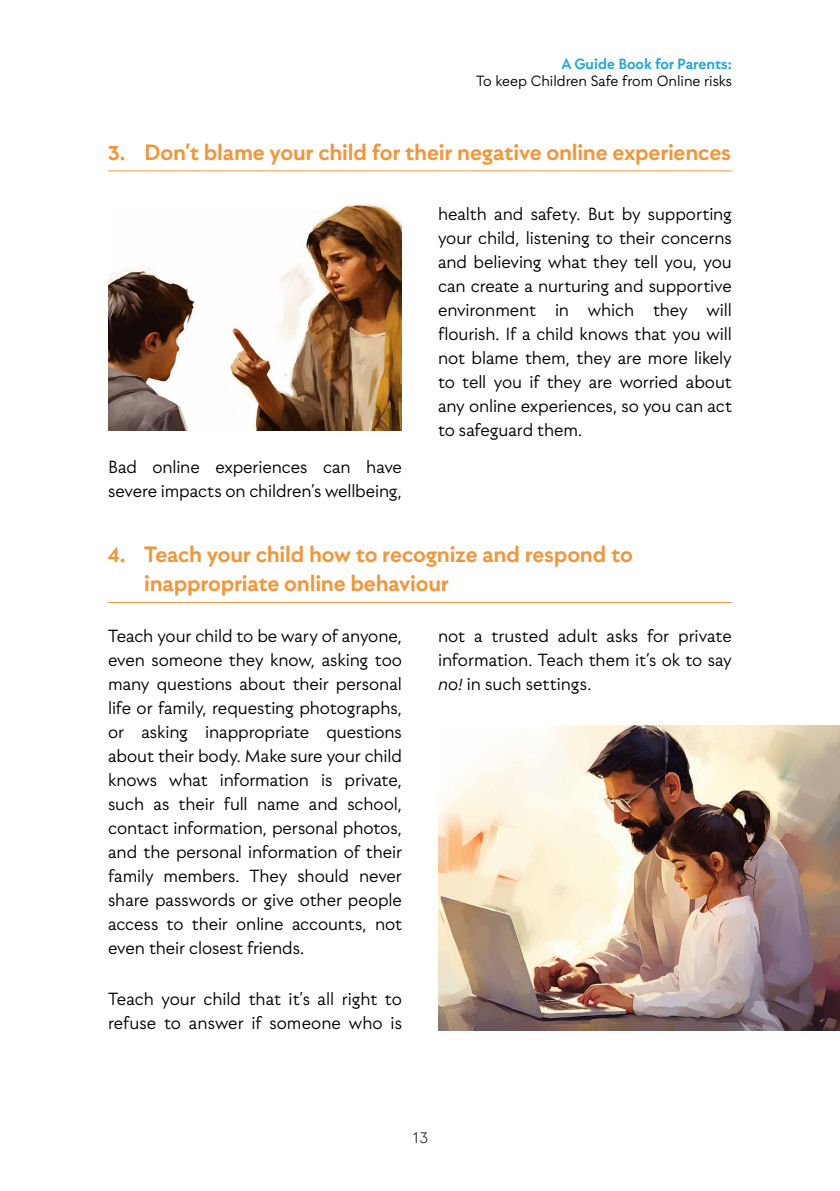
<style>
.page{position:relative;width:840px;height:1191px;background:#fff}
.page>*{position:absolute;margin:0;border:0;box-sizing:border-box;transform-origin:0 0}
.t1{font:700 24px/28.8px "Utily";letter-spacing:-.005em;color:#f2963b}
.t2{font:19px/24px "Utily";letter-spacing:-.005em;color:#000;text-align:justify}
.t3{font:300 18px "Utily";color:#000}
.t4{font:16px "Utily";color:#000}
.t5{font:700 16px "Utily";color:#24a6d8}
.s1{font-style:italic}
</style>
<div class="page">
<hr style="left:108px;top:170px;width:623px;height:1px;background:#f2963b">
<img style="left:108px;top:204px;width:294px;height:226px">
<hr style="left:108px;top:602px;width:623px;height:1px;background:#f2963b">
<img style="left:438px;top:725px;width:401px;height:305px">
<p class="t5" style="left:561px;top:54px;width:172px">A Guide Book for Parents:</p>
<p class="t4" style="left:476px;top:71px;width:257px">To keep Children Safe from Online risks</p>
<p class="t1" style="left:108px;top:137px;width:624px">3. Don’t blame your child for their negative online experiences</p>
<p class="t2" style="left:108px;top:455px;width:295px">Bad online experiences can have severe impacts on children’s wellbeing,</p>
<p class="t2" style="left:438px;top:201px;width:295px">health and safety. But by supporting your child, listening to their concerns and believing what they tell you, you can create a nurturing and supportive environment in which they will flourish. If a child knows that you will not blame them, they are more likely to tell you if they are worried about any online experiences, so you can act to safeguard them.</p>
<p class="t1" style="left:144px;top:540px;width:490px;text-indent:-36px">4. Teach your child how to recognize and respond to inappropriate online behaviour</p>
<p class="t2" style="left:108px;top:623px;width:295px">Teach your child to be wary of anyone, even someone they know, asking too many questions about their personal life or family, requesting photographs, or asking inappropriate questions about their body. Make sure your child knows what information is private, such as their full name and school, contact information, personal photos, and the personal information of their family members. They should never share passwords or give other people access to their online accounts, not even their closest friends.</p>
<p class="t2" style="left:108px;top:986px;width:295px">Teach your child that it’s all right to refuse to answer if someone who is</p>
<p class="t2" style="left:438px;top:623px;width:295px">not a trusted adult asks for private information. Teach them it’s ok to say <span class="s1">no!</span> in such settings.</p>
<p class="t3" style="left:411px;top:1126px;width:18px">13</p>
</div>
